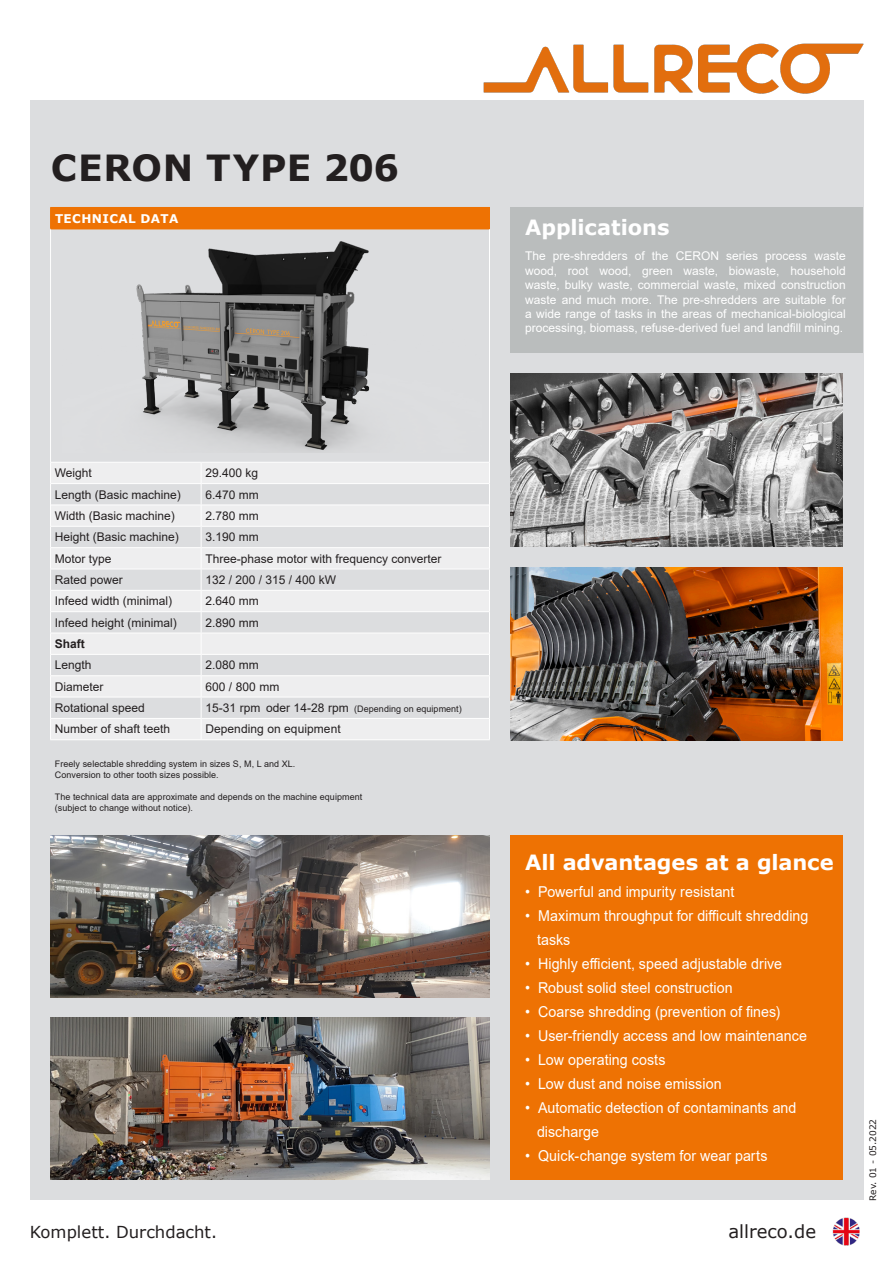
<style>
.page{position:relative;width:893px;height:1263px;background:#fff}
.page>*{position:absolute;margin:0;border:0;box-sizing:border-box;transform-origin:0 0}
.t1{font:700 36px "Verdana";letter-spacing:.02em;color:#231f20}
.t2{font:700 21px "Verdana";letter-spacing:-.005em;color:#fff}
.t3{font:18px "Verdana";color:#231f20}
.GP_Headline_35_24_28{font:16.5px "Verdana";color:#231f20}
.t4{font:15px "Arial";color:#fff;scale:.95 1}
.t5{font:12px "Arial";color:#231f20}
.t6{font:12px/14.4px "Arial";color:#fff;text-align:justify}
.t7{font:700 12px "Verdana";letter-spacing:.035em;color:#fff}
.t8{font:700 12px "Arial";color:#231f20}
.t9{font:9px "Arial";letter-spacing:.005em;color:#231f20}
.t10{font:9px "Verdana";color:#231f20}
.s1{font-size:12px}
</style>
<div class="page">
<div style="left:30px;top:100px;width:833px;height:1100px;background:#dcdddf"></div>
<div style="left:511px;top:835px;width:332px;height:344px;background:#ee7203"></div>
<div style="left:511px;top:207px;width:352px;height:146px;background:#babdbd"></div>
<img style="left:511px;top:373px;width:332px;height:173px">
<img style="left:50px;top:836px;width:440px;height:161px">
<img style="left:50px;top:1018px;width:440px;height:161px">
<img style="left:511px;top:567px;width:332px;height:173px">
<div style="left:51px;top:207px;width:438px;height:22px;background:#ee7203"></div>
<div style="left:51px;top:463px;width:438px;height:276px;background:#eeeeef"></div>
<svg style="left:51px;top:484px;width:438px;height:234px"></svg>
<hr style="left:50px;top:207px;width:151px;height:1px;background:#ee7203">
<svg style="left:50px;top:208px;width:1px;height:21px"></svg>
<hr style="left:201px;top:207px;width:289px;height:1px;background:#ee7203">
<svg style="left:489px;top:208px;width:1px;height:21px"></svg>
<hr style="left:50px;top:229px;width:151px;height:1px;background:#ee7203">
<hr style="left:201px;top:229px;width:289px;height:1px;background:#ee7203">
<hr style="left:50px;top:229px;width:1px;height:233px;background:#fff">
<hr style="left:489px;top:229px;width:1px;height:233px;background:#fff">
<hr style="left:201px;top:462px;width:288px;height:1px;background:#fff">
<hr style="left:51px;top:483px;width:150px;height:1px;background:#fff">
<hr style="left:51px;top:505px;width:150px;height:1px;background:#fff">
<hr style="left:51px;top:526px;width:150px;height:1px;background:#fff">
<hr style="left:51px;top:547px;width:150px;height:1px;background:#fff">
<hr style="left:51px;top:462px;width:150px;height:1px;background:#fff">
<hr style="left:50px;top:569px;width:151px;height:1px;background:#fff">
<hr style="left:50px;top:590px;width:151px;height:1px;background:#fff">
<hr style="left:50px;top:611px;width:151px;height:1px;background:#fff">
<hr style="left:201px;top:611px;width:289px;height:1px;background:#fff">
<hr style="left:50px;top:633px;width:151px;height:1px;background:#fff">
<hr style="left:201px;top:633px;width:289px;height:1px;background:#fff">
<hr style="left:201px;top:590px;width:289px;height:1px;background:#fff">
<hr style="left:201px;top:505px;width:288px;height:1px;background:#fff">
<hr style="left:201px;top:526px;width:288px;height:1px;background:#fff">
<hr style="left:201px;top:547px;width:288px;height:1px;background:#fff">
<hr style="left:201px;top:569px;width:289px;height:1px;background:#fff">
<hr style="left:201px;top:483px;width:288px;height:1px;background:#fff">
<hr style="left:50px;top:675px;width:151px;height:1px;background:#fff">
<hr style="left:201px;top:675px;width:289px;height:1px;background:#fff">
<hr style="left:50px;top:718px;width:151px;height:1px;background:#fff">
<hr style="left:201px;top:718px;width:289px;height:1px;background:#fff">
<hr style="left:201px;top:654px;width:289px;height:1px;background:#fff">
<hr style="left:201px;top:697px;width:289px;height:1px;background:#fff">
<hr style="left:50px;top:654px;width:151px;height:1px;background:#fff">
<hr style="left:50px;top:697px;width:151px;height:1px;background:#fff">
<hr style="left:50px;top:739px;width:151px;height:1px;background:#fff">
<hr style="left:201px;top:739px;width:289px;height:1px;background:#fff">
<svg style="left:50px;top:462px;width:1px;height:277px"></svg>
<svg style="left:201px;top:463px;width:1px;height:276px"></svg>
<svg style="left:489px;top:462px;width:1px;height:277px"></svg>
<img style="left:136px;top:241px;width:234px;height:210px">
<img style="left:483px;top:43px;width:380px;height:51px">
<img style="left:832px;top:1217px;width:28px;height:29px">
<p class="t1" style="left:51px;top:142px;width:350px">CERON TYPE 206</p>
<p class="t7" style="left:55px;top:210px;width:125px">TECHNICAL DATA</p>
<p class="t2" style="left:525px;top:212px;width:146px">Applications</p>
<p class="t6" style="left:525px;top:249px;width:322px">The pre-shredders of the CERON series process waste wood, root wood, green waste, biowaste, household waste, bulky waste, commercial waste, mixed construction waste and much more. The pre-shredders are suitable for a wide range of tasks in the areas of mechanical-biological processing, biomass, refuse-derived fuel and landfill mining.</p>
<p class="t5" style="left:55px;top:465px;width:39px">Weight</p>
<p class="t5" style="left:205px;top:465px;width:54px">29.400 kg</p>
<p class="t5" style="left:55px;top:486px;width:128px">Length (Basic machine)</p>
<p class="t5" style="left:205px;top:486px;width:55px">6.470 mm</p>
<p class="t5" style="left:55px;top:507px;width:122px">Width (Basic machine)</p>
<p class="t5" style="left:205px;top:507px;width:55px">2.780 mm</p>
<p class="t5" style="left:55px;top:529px;width:126px">Height (Basic machine)</p>
<p class="t5" style="left:205px;top:529px;width:55px">3.190 mm</p>
<p class="t5" style="left:55px;top:550px;width:58px">Motor type</p>
<p class="t5" style="left:205px;top:550px;width:238px">Three-phase motor with frequency converter</p>
<p class="t5" style="left:55px;top:571px;width:70px">Rated power</p>
<p class="t5" style="left:205px;top:571px;width:132px">132 / 200 / 315 / 400 kW</p>
<p class="t5" style="left:55px;top:593px;width:119px">Infeed width (minimal)</p>
<p class="t5" style="left:205px;top:593px;width:55px">2.640 mm</p>
<p class="t5" style="left:55px;top:614px;width:124px">Infeed height (minimal)</p>
<p class="t5" style="left:205px;top:614px;width:55px">2.890 mm</p>
<p class="t8" style="left:55px;top:635px;width:31px">Shaft</p>
<p class="t5" style="left:55px;top:657px;width:38px">Length</p>
<p class="t5" style="left:205px;top:657px;width:55px">2.080 mm</p>
<p class="t5" style="left:55px;top:678px;width:50px">Diameter</p>
<p class="t5" style="left:205px;top:678px;width:75px">600 / 800 mm</p>
<p class="t5" style="left:55px;top:699px;width:92px">Rotational speed</p>
<p class="t9" style="left:205px;top:703px;width:258px"><span class="s1">15-31 rpm oder 14-28 rpm</span> (Depending on equipment)</p>
<p class="t5" style="left:55px;top:721px;width:117px">Number of shaft teeth</p>
<p class="t5" style="left:205px;top:721px;width:137px">Depending on equipment</p>
<p class="t9" style="left:55px;top:758px;width:242px">Freely selectable shredding system in sizes S, M, L and XL.</p>
<p class="t9" style="left:55px;top:769px;width:165px">Conversion to other tooth sizes possible.</p>
<p class="t9" style="left:55px;top:790px;width:309px">The technical data are approximate and depends on the machine equipment</p>
<p class="t9" style="left:55px;top:801px;width:140px">(subject to change without notice).</p>
<p class="t2" style="left:525px;top:848px;width:310px">All advantages at a glance</p>
<p class="t4" style="left:525px;top:881px;width:222px">• Powerful and impurity resistant</p>
<p class="t4" style="left:525px;top:905px;width:300px">• Maximum throughput for difficult shredding</p>
<p class="t4" style="left:537px;top:929px;width:37px">tasks</p>
<p class="t4" style="left:525px;top:953px;width:272px">• Highly efficient, speed adjustable drive</p>
<p class="t4" style="left:525px;top:977px;width:220px">• Robust solid steel construction</p>
<p class="t4" style="left:525px;top:1001px;width:270px">• Coarse shredding (prevention of fines)</p>
<p class="t4" style="left:525px;top:1025px;width:298px">• User-friendly access and low maintenance</p>
<p class="t4" style="left:525px;top:1049px;width:149px">• Low operating costs</p>
<p class="t4" style="left:525px;top:1073px;width:208px">• Low dust and noise emission</p>
<p class="t4" style="left:525px;top:1097px;width:287px">• Automatic detection of contaminants and</p>
<p class="t4" style="left:537px;top:1121px;width:67px">discharge</p>
<p class="t4" style="left:525px;top:1145px;width:257px">• Quick-change system for wear parts</p>
<p class="GP_Headline_35_24_28" style="left:30px;top:1220px;width:189px">Komplett. Durchdacht.</p>
<p class="t3" style="left:728px;top:1219px;width:89px">allreco.de</p>
<p class="t10" style="left:867px;top:1201px;width:83px;rotate:-90deg">Rev. 01 - 05.2022</p>
</div>
